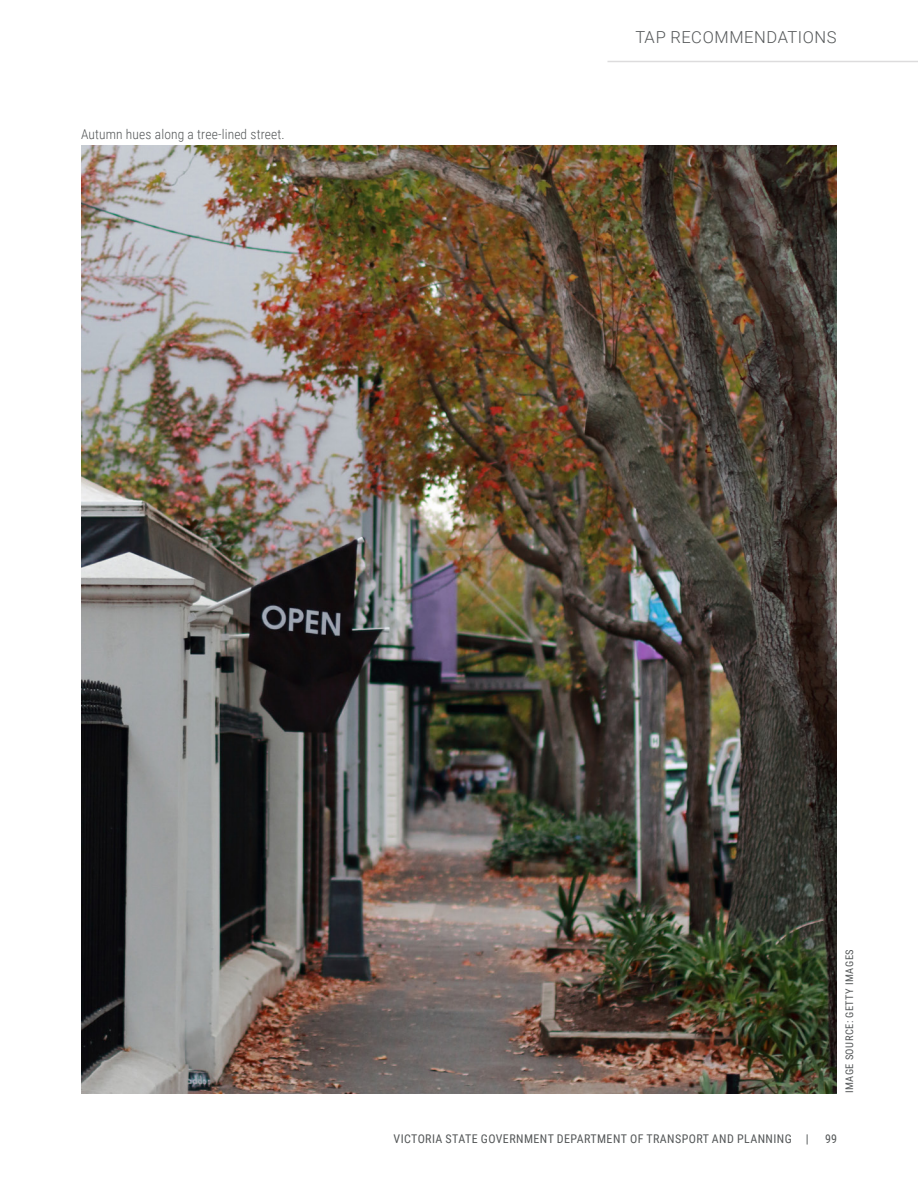
<style>
.page{position:relative;width:918px;height:1188px;background:#fff}
.page>*{position:absolute;margin:0;border:0;box-sizing:border-box;transform-origin:0 0}
.t1{font:300 16.5px "Roboto";letter-spacing:.035em;color:#545758}
.t2{font:300 13.5px "Roboto Condensed";letter-spacing:.01em;color:#545758}
.t3{font:12px "Roboto Condensed";letter-spacing:.035em;color:#545758}
.t4{font:10.5px "Roboto Condensed";letter-spacing:.045em;color:#545758}
</style>
<div class="page">
<hr style="left:608px;top:61px;width:310px;height:1px;background:#dddcdd">
<img style="left:81px;top:146px;width:756px;height:948px">
<p class="t2" style="left:81px;top:125px;width:205px">Autumn hues along a tree-lined street.</p>
<h1 class="t1" style="left:635px;top:26px;width:203px">TAP RECOMMENDATIONS</h1>
<p class="t4" style="left:842px;top:1093px;width:146px;rotate:-90deg">IMAGE SOURCE: GETTY IMAGES</p>
<p class="t3" style="left:394px;top:1130px;width:417px">VICTORIA STATE GOVERNMENT DEPARTMENT OF TRANSPORT AND PLANNING |</p>
<p class="t3" style="left:825px;top:1130px;width:13px">99</p>
</div>
